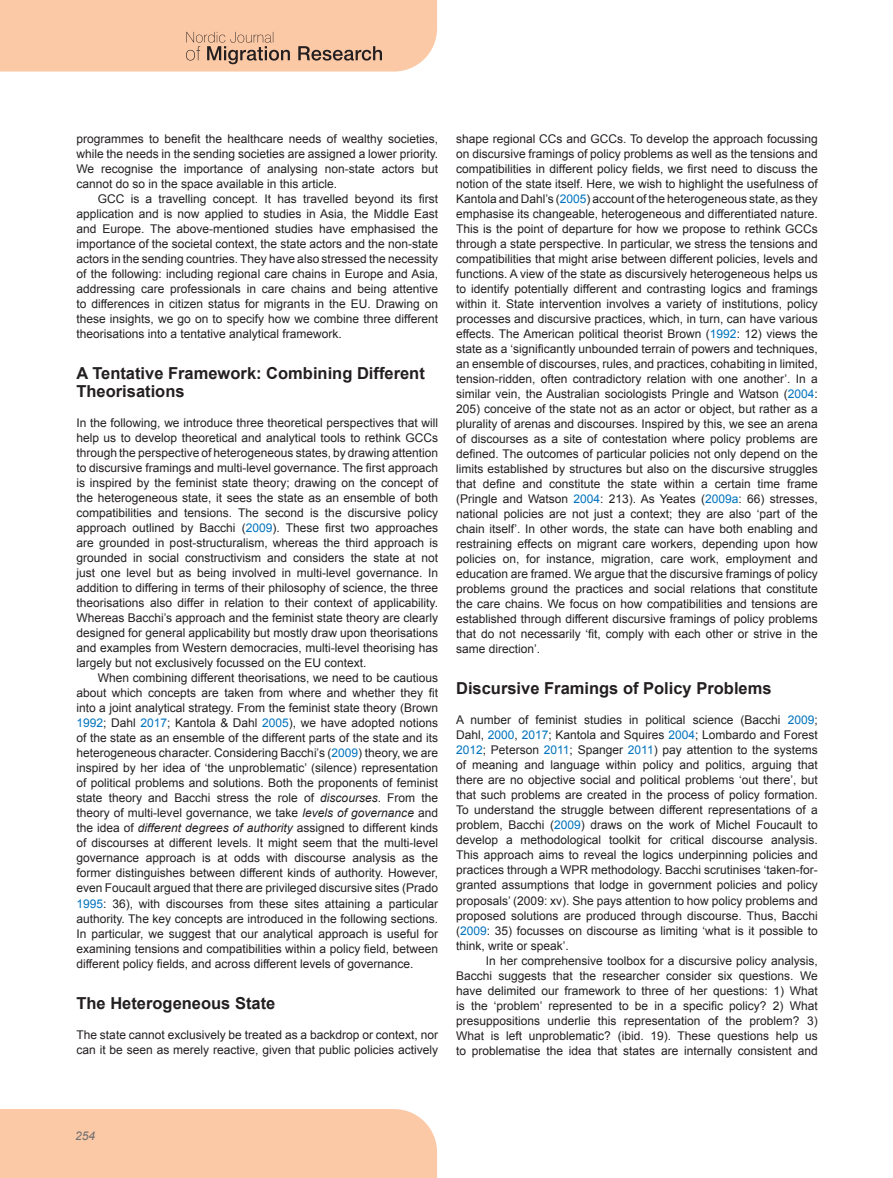
<style>
.page{position:relative;width:893px;height:1178px;background:#fff}
.page>*{position:absolute;margin:0;border:0;box-sizing:border-box;transform-origin:0 0}
.t1{font:700 16.5px/18px "Arial";color:#231f20}
.t2{font:12px/15px "Arial";color:#231f20;text-align:justify}
.t3{font:italic 12px "Arial";color:#6c6d70}
.s1{color:#0073bd}
.s2{font-style:italic}
</style>
<div class="page">
<div style="left:0;top:1109px;width:437px;height:69px;background:#fcc9a6"></div>
<svg style="left:0;top:0;width:437px;height:72px;background:#f4c4a3"></svg>
<p class="t2" style="left:76px;top:131px;width:363px">programmes to benefit the healthcare needs of wealthy societies, while the needs in the sending societies are assigned a lower priority.<br>We recognise the importance of analysing non-state actors but cannot do so in the space available in this article.</p>
<p class="t2" style="left:76px;top:191px;width:363px;text-indent:21px">GCC is a travelling concept. It has travelled beyond its first application and is now applied to studies in Asia, the Middle East and Europe. The above-mentioned studies have emphasised the importance of the societal context, the state actors and the non-state actors in the sending countries. They have also stressed the necessity of the following: including regional care chains in Europe and Asia, addressing care professionals in care chains and being attentive to differences in citizen status for migrants in the EU. Drawing on these insights, we go on to specify how we combine three different theorisations into a tentative analytical framework.</p>
<h1 class="t1" style="left:76px;top:365px;width:350px">A Tentative Framework: Combining Different<br>Theorisations</h1>
<p class="t2" style="left:76px;top:416px;width:363px">In the following, we introduce three theoretical perspectives that will help us to develop theoretical and analytical tools to rethink GCCs through the perspective of heterogeneous states, by drawing attention to discursive framings and multi-level governance. The first approach is inspired by the feminist state theory; drawing on the concept of the heterogeneous state, it sees the state as an ensemble of both compatibilities and tensions. The second is the discursive policy approach outlined by Bacchi (<span class="s1">2009</span>). These first two approaches are grounded in post-structuralism, whereas the third approach is grounded in social constructivism and considers the state at not just one level but as being involved in multi-level governance. In addition to differing in terms of their philosophy of science, the three theorisations also differ in relation to their context of applicability.<br>Whereas Bacchi’s approach and the feminist state theory are clearly designed for general applicability but mostly draw upon theorisations and examples from Western democracies, multi-level theorising has largely but not exclusively focussed on the EU context.</p>
<p class="t2" style="left:76px;top:671px;width:363px;text-indent:21px">When combining different theorisations, we need to be cautious about which concepts are taken from where and whether they fit into a joint analytical strategy. From the feminist state theory (Brown <span class="s1">1992</span>; Dahl <span class="s1">2017</span>; Kantola &amp; Dahl <span class="s1">2005</span>), we have adopted notions of the state as an ensemble of the different parts of the state and its heterogeneous character. Considering Bacchi’s (<span class="s1">2009</span>) theory, we are inspired by her idea of ‘the unproblematic’ (silence) representation of political problems and solutions. Both the proponents of feminist state theory and Bacchi stress the role of <span class="s2">discourses</span>. From the theory of multi-level governance, we take <span class="s2">levels of governance</span> and the idea of <span class="s2">different degrees of authority</span> assigned to different kinds of discourses at different levels. It might seem that the multi-level governance approach is at odds with discourse analysis as the former distinguishes between different kinds of authority. However, even Foucault argued that there are privileged discursive sites (Prado <span class="s1">1995</span>: 36), with discourses from these sites attaining a particular authority. The key concepts are introduced in the following sections.<br>In particular, we suggest that our analytical approach is useful for examining tensions and compatibilities within a policy field, between different policy fields, and across different levels of governance.</p>
<h1 class="t1" style="left:76px;top:995px;width:200px">The Heterogeneous State</h1>
<p class="t2" style="left:76px;top:1027px;width:363px">The state cannot exclusively be treated as a backdrop or context, nor can it be seen as merely reactive, given that public policies actively</p>
<p class="t2" style="left:456px;top:131px;width:363px">shape regional CCs and GCCs. To develop the approach focussing on discursive framings of policy problems as well as the tensions and compatibilities in different policy fields, we first need to discuss the notion of the state itself. Here, we wish to highlight the usefulness of Kantola and Dahl’s (<span class="s1">2005</span>) account of the heterogeneous state, as they emphasise its changeable, heterogeneous and differentiated nature.<br>This is the point of departure for how we propose to rethink GCCs through a state perspective. In particular, we stress the tensions and compatibilities that might arise between different policies, levels and functions. A view of the state as discursively heterogeneous helps us to identify potentially different and contrasting logics and framings within it. State intervention involves a variety of institutions, policy processes and discursive practices, which, in turn, can have various effects. The American political theorist Brown (<span class="s1">1992</span>: 12) views the state as a ‘significantly unbounded terrain of powers and techniques, an ensemble of discourses, rules, and practices, cohabiting in limited, tension-ridden, often contradictory relation with one another’. In a similar vein, the Australian sociologists Pringle and Watson (<span class="s1">2004</span>:<br>205) conceive of the state not as an actor or object, but rather as a plurality of arenas and discourses. Inspired by this, we see an arena of discourses as a site of contestation where policy problems are defined. The outcomes of particular policies not only depend on the limits established by structures but also on the discursive struggles that define and constitute the state within a certain time frame (Pringle and Watson <span class="s1">2004</span>: 213). As Yeates (<span class="s1">2009a</span>: 66) stresses, national policies are not just a context; they are also ‘part of the chain itself’. In other words, the state can have both enabling and restraining effects on migrant care workers, depending upon how policies on, for instance, migration, care work, employment and education are framed. We argue that the discursive framings of policy problems ground the practices and social relations that constitute the care chains. We focus on how compatibilities and tensions are established through different discursive framings of policy problems that do not necessarily ‘fit, comply with each other or strive in the same direction’.</p>
<h1 class="t1" style="left:456px;top:680px;width:317px">Discursive Framings of Policy Problems</h1>
<p class="t2" style="left:456px;top:713px;width:363px">A number of feminist studies in political science (Bacchi <span class="s1">2009</span>; Dahl, <span class="s1">2000</span>, <span class="s1">2017</span>; Kantola and Squires <span class="s1">2004</span>; Lombardo and Forest <span class="s1">2012</span>; Peterson <span class="s1">2011</span>; Spanger <span class="s1">2011</span>) pay attention to the systems of meaning and language within policy and politics, arguing that there are no objective social and political problems ‘out there’, but that such problems are created in the process of policy formation.<br>To understand the struggle between different representations of a problem, Bacchi (<span class="s1">2009</span>) draws on the work of Michel Foucault to develop a methodological toolkit for critical discourse analysis.<br>This approach aims to reveal the logics underpinning policies and practices through a WPR methodology. Bacchi scrutinises ‘taken-for&shy;granted assumptions that lodge in government policies and policy proposals’ (2009: xv). She pays attention to how policy problems and proposed solutions are produced through discourse. Thus, Bacchi (<span class="s1">2009</span>: 35) focusses on discourse as limiting ‘what is it possible to think, write or speak’.</p>
<p class="t2" style="left:456px;top:953px;width:363px;text-indent:30px">In her comprehensive toolbox for a discursive policy analysis, Bacchi suggests that the researcher consider six questions. We have delimited our framework to three of her questions: 1) What is the ‘problem’ represented to be in a specific policy? 2) What presuppositions underlie this representation of the problem? 3)<br>What is left unproblematic? (ibid. 19). These questions help us to problematise the idea that states are internally consistent and</p>
<p class="t3" style="left:75px;top:1128px;width:22px">254</p>
</div>
